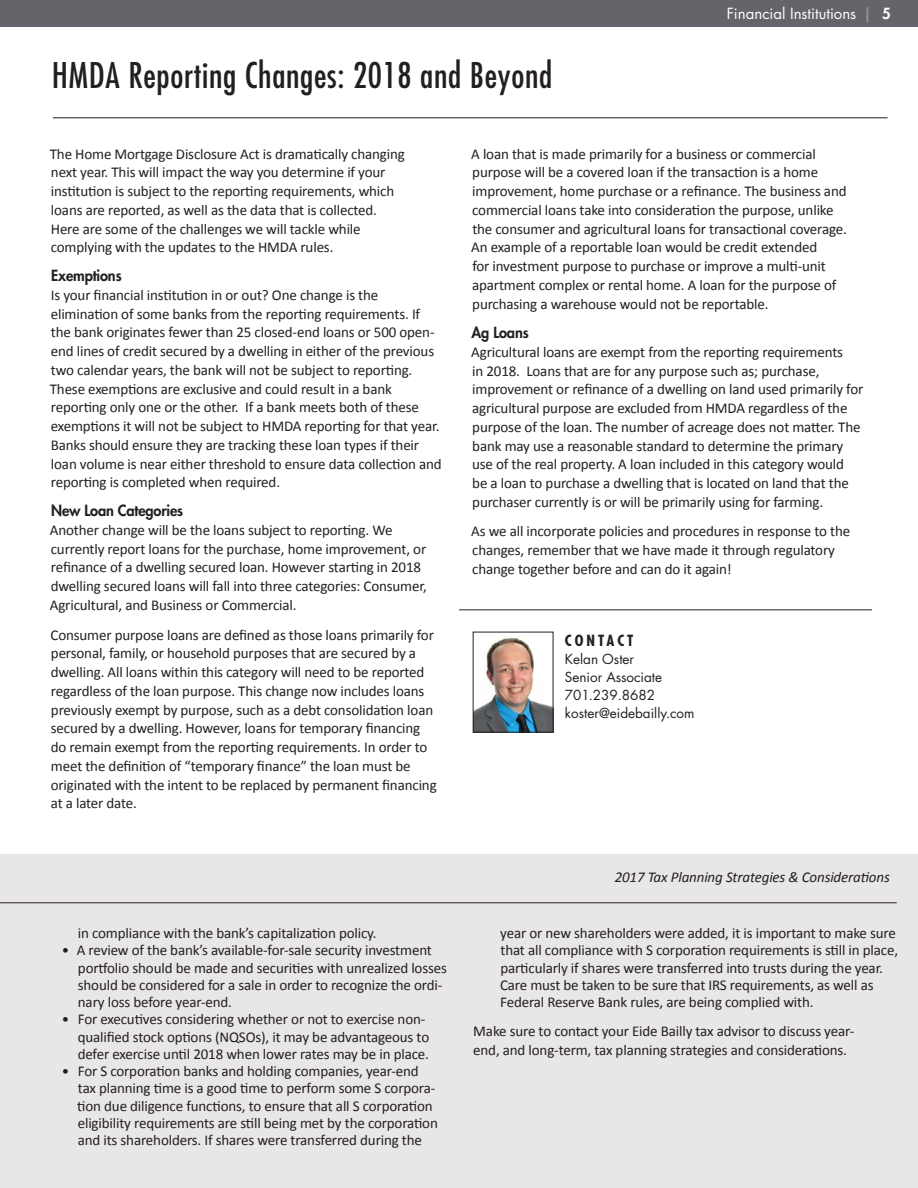
<style>
.page{position:relative;width:918px;height:1188px;background:#fff}
.page>*{position:absolute;margin:0;border:0;box-sizing:border-box;transform-origin:0 0}
.t1{font:condensed 34.5px "Futura";letter-spacing:.02em;color:#231f20}
.Body_Style{font:15px/18.8px "Calibri";letter-spacing:-.01em;color:#231f20}
.Body_Style-2{font:italic 15px "Calibri";letter-spacing:-.01em;color:#231f20}
.Body_Style-3{font:800 15px "Futura";letter-spacing:-.01em;color:#231f20}
.t2{font:15px "Futura";color:#fff}
.t3{font:700 condensed 15px "Futura";letter-spacing:.2em;color:#231f20}
.t4{font:13.5px "Futura";color:#231f20}
.s1{font-weight:800;color:#939598}
.s2{font-weight:800}
</style>
<div class="page">
<div style="left:0;top:0;width:918px;height:27px;background:#63656a"></div>
<div style="left:0;top:854px;width:918px;height:334px;background:#e8e6e7"></div>
<hr style="left:0;top:903px;width:897px;height:1px;background:#231f20">
<hr style="left:53px;top:118px;width:835px;height:1px;background:#231f20">
<hr style="left:459px;top:610px;width:413px;height:1px;background:#231f20">
<img style="left:475px;top:637px;width:76px;height:94px">
<div style="left:473px;top:632px;width:80px;height:101px;border:1px solid #231f20"></div>
<p class="t1" style="left:52px;top:55px;width:502px">HMDA Reporting Changes: 2018 and Beyond</p>
<p class="t2" style="left:727px;top:4px;width:165px">Financial Institutions <span class="s1">|</span> <span class="s2">5</span></p>
<p class="Body_Style" style="left:50px;top:144px;width:357px">The Home Mortgage Disclosure Act is dramatically changing next year. This will impact the way you determine if your institution is subject to the reporting requirements, which loans are reported, as well as the data that is collected.<br>Here are some of the challenges we will tackle while complying with the updates to the HMDA rules.</p>
<p class="Body_Style-3" style="left:51px;top:266px;width:72px">Exemptions</p>
<p class="Body_Style" style="left:50px;top:286px;width:394px">Is your financial institution in or out? One change is the elimination of some banks from the reporting requirements. If the bank originates fewer than 25 closed-end loans or 500 open&shy;end lines of credit secured by a dwelling in either of the previous two calendar years, the bank will not be subject to reporting.<br>These exemptions are exclusive and could result in a bank reporting only one or the other. If a bank meets both of these exemptions it will not be subject to HMDA reporting for that year.<br>Banks should ensure they are tracking these loan types if their loan volume is near either threshold to ensure data collection and reporting is completed when required.</p>
<p class="Body_Style-3" style="left:51px;top:501px;width:134px">New Loan Categories</p>
<p class="Body_Style" style="left:50px;top:521px;width:379px">Another change will be the loans subject to reporting. We currently report loans for the purchase, home improvement, or refinance of a dwelling secured loan. However starting in 2018 dwelling secured loans will fall into three categories: Consumer, Agricultural, and Business or Commercial.</p>
<p class="Body_Style" style="left:51px;top:625px;width:388px">Consumer purpose loans are defined as those loans primarily for personal, family, or household purposes that are secured by a dwelling. All loans within this category will need to be reported regardless of the loan purpose. This change now includes loans previously exempt by purpose, such as a debt consolidation loan secured by a dwelling. However, loans for temporary financing do remain exempt from the reporting requirements. In order to meet the definition of “temporary finance” the loan must be originated with the intent to be replaced by permanent financing at a later date.</p>
<p class="Body_Style" style="left:471px;top:144px;width:377px">A loan that is made primarily for a business or commercial purpose will be a covered loan if the transaction is a home improvement, home purchase or a refinance. The business and commercial loans take into consideration the purpose, unlike the consumer and agricultural loans for transactional coverage.<br>An example of a reportable loan would be credit extended<br>for investment purpose to purchase or improve a multi-unit apartment complex or rental home. A loan for the purpose of purchasing a warehouse would not be reportable.</p>
<p class="Body_Style-3" style="left:472px;top:323px;width:59px">Ag Loans</p>
<p class="Body_Style" style="left:471px;top:343px;width:394px">Agricultural loans are exempt from the reporting requirements<br>in 2018. Loans that are for any purpose such as; purchase, improvement or refinance of a dwelling on land used primarily for agricultural purpose are excluded from HMDA regardless of the purpose of the loan. The number of acreage does not matter. The bank may use a reasonable standard to determine the primary use of the real property. A loan included in this category would<br>be a loan to purchase a dwelling that is located on land that the purchaser currently is or will be primarily using for farming.</p>
<p class="Body_Style" style="left:471px;top:522px;width:381px">As we all incorporate policies and procedures in response to the changes, remember that we have made it through regulatory change together before and can do it again!</p>
<p class="t3" style="left:565px;top:632px;width:70px">CONTACT</p>
<p class="t4" style="left:565px;top:651px;width:71px">Kelan Oster</p>
<p class="t4" style="left:565px;top:669px;width:99px">Senior Associate</p>
<p class="t4" style="left:565px;top:687px;width:92px">701.239.8682</p>
<p class="t4" style="left:565px;top:705px;width:131px">koster@eidebailly.com</p>
<p class="Body_Style" style="left:78px;top:924px;width:300px">in compliance with the bank’s capitalization policy.</p>
<p class="Body_Style" style="left:78px;top:942px;width:371px;line-height:17.2px;text-indent:-16px">• A review of the bank’s available-for-sale security investment portfolio should be made and securities with unrealized losses should be considered for a sale in order to recognize the ordi&shy;nary loss before year-end.</p>
<p class="Body_Style" style="left:78px;top:1011px;width:353px;line-height:17.2px;text-indent:-16px">• For executives considering whether or not to exercise non&shy;qualified stock options (NQSOs), it may be advantageous to defer exercise until 2018 when lower rates may be in place.</p>
<p class="Body_Style" style="left:77px;top:1063px;width:362px;line-height:17.2px;text-indent:-15px">• For S corporation banks and holding companies, year-end tax planning time is a good time to perform some S corpora&shy;tion due diligence functions, to ensure that all S corporation eligibility requirements are still being met by the corporation and its shareholders. If shares were transferred during the</p>
<p class="Body_Style-2" style="left:615px;top:867px;width:277px">2017 Tax Planning Strategies &amp; Considerations</p>
<p class="Body_Style" style="left:500px;top:925px;width:400px;line-height:17.2px">year or new shareholders were added, it is important to make sure that all compliance with S corporation requirements is still in place, particularly if shares were transferred into trusts during the year.<br>Care must be taken to be sure that IRS requirements, as well as Federal Reserve Bank rules, are being complied with.</p>
<p class="Body_Style" style="left:473px;top:1022px;width:383px">Make sure to contact your Eide Bailly tax advisor to discuss year&shy;end, and long-term, tax planning strategies and considerations.</p>
</div>
